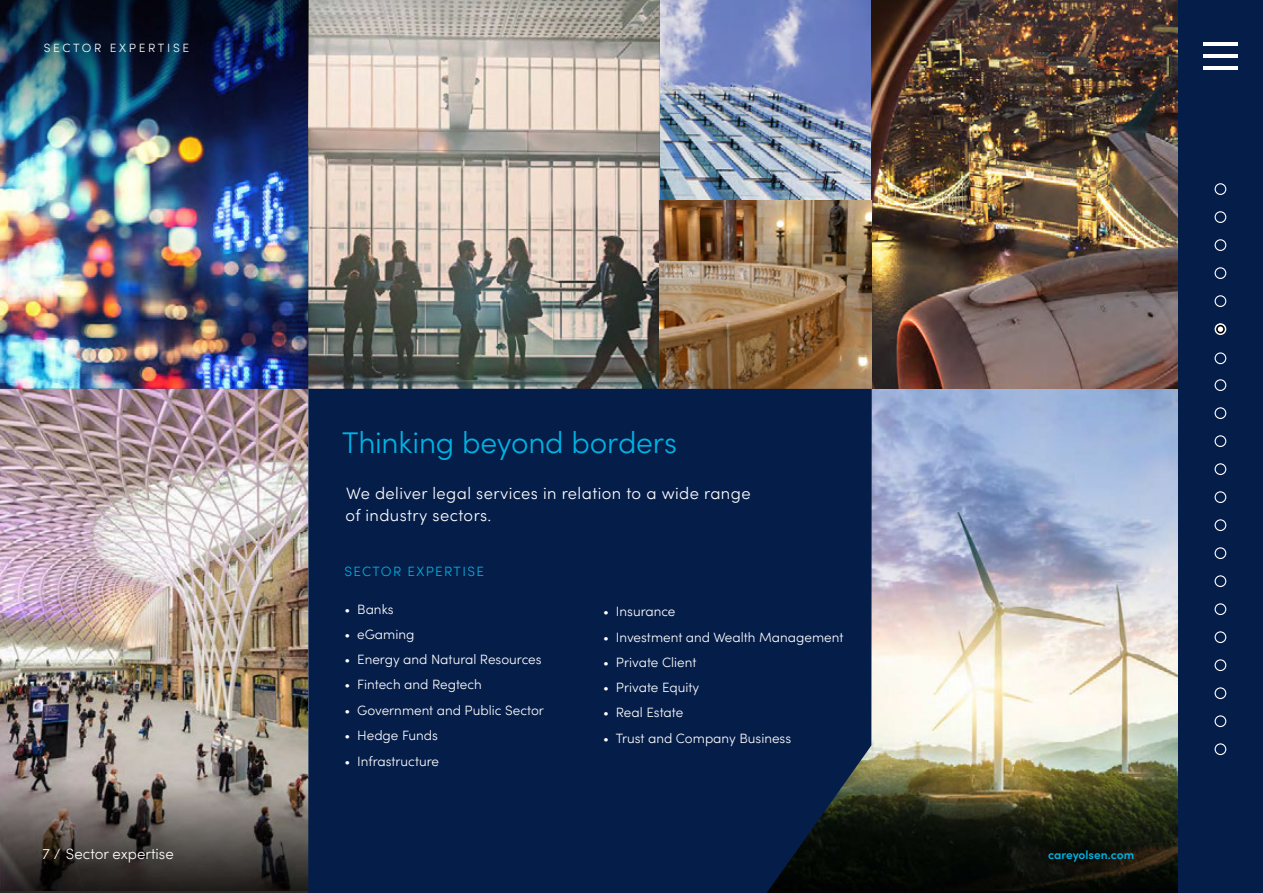
<style>
.page{position:relative;width:1263px;height:893px;background:#fff}
.page>*{position:absolute;margin:0;border:0;box-sizing:border-box;transform-origin:0 0}
.t1{font:300 30px "Sofia Pro";letter-spacing:-.01em;color:#00b3e3}
.t2{font:300 16.5px/21.6px "Sofia Pro";letter-spacing:.025em;color:#fff}
.t3{font:300 15px "Sofia Pro";color:#fff}
.t4{font:300 13.5px "Sofia Pro";color:#fff}
.t5{font:300 13.5px "Sofia Pro";letter-spacing:.1em;color:#00b3e3}
.t6{font:300 12px "Sofia Pro";letter-spacing:.22em;color:#fff}
.t7{font:600 12px "Sofia Pro";color:#00b3e3}
</style>
<div class="page">
<img style="left:0;top:148px;width:308px;height:241px">
<img style="left:0;top:389px;width:308px;height:388px">
<img style="left:872px;top:389px;width:306px;height:388px">
<img style="left:660px;top:0;width:212px;height:389px">
<img style="left:0;top:777px;width:308px;height:114px">
<img style="left:872px;top:777px;width:306px;height:113px">
<img style="left:872px;top:0;width:306px;height:389px">
<svg style="left:308px;top:0;width:352px;height:389px;background:#aca49b"></svg>
<img style="left:0;top:0;width:308px;height:148px">
<img style="left:308px;top:0;width:1px;height:148px">
<div style="left:1178px;top:0;width:85px;height:893px;background:#051d49"></div>
<div style="left:308px;top:389px;width:564px;height:504px;background:#051d49"></div>
<div style="left:1214px;top:183px;width:12px;height:12px;border:1px solid #fff;border-radius:50%"></div>
<div style="left:1214px;top:211px;width:12px;height:12px;border:1px solid #fff;border-radius:50%"></div>
<div style="left:1214px;top:239px;width:12px;height:12px;border:1px solid #fff;border-radius:50%"></div>
<div style="left:1214px;top:267px;width:12px;height:12px;border:1px solid #fff;border-radius:50%"></div>
<div style="left:1214px;top:295px;width:12px;height:12px;border:1px solid #fff;border-radius:50%"></div>
<div style="left:1215px;top:324px;width:11px;height:10px;background:#e9e9e9;border-radius:50%"></div>
<div style="left:1214px;top:323px;width:12px;height:12px;border:1px solid #fff;border-radius:50%"></div>
<div style="left:1217px;top:326px;width:7px;height:7px;background:#fff;border-radius:50%"></div>
<div style="left:1216px;top:325px;width:9px;height:9px;border:2px solid #000;border-radius:50%"></div>
<div style="left:1214px;top:352px;width:12px;height:12px;border:1px solid #fff;border-radius:50%"></div>
<div style="left:1214px;top:379px;width:12px;height:12px;border:1px solid #fff;border-radius:50%"></div>
<div style="left:1214px;top:407px;width:12px;height:12px;border:1px solid #fff;border-radius:50%"></div>
<div style="left:1214px;top:435px;width:12px;height:12px;border:1px solid #fff;border-radius:50%"></div>
<div style="left:1214px;top:463px;width:12px;height:12px;border:1px solid #fff;border-radius:50%"></div>
<div style="left:1214px;top:491px;width:12px;height:12px;border:1px solid #fff;border-radius:50%"></div>
<div style="left:1214px;top:519px;width:12px;height:12px;border:1px solid #fff;border-radius:50%"></div>
<div style="left:1214px;top:547px;width:12px;height:12px;border:1px solid #fff;border-radius:50%"></div>
<div style="left:1214px;top:575px;width:12px;height:12px;border:1px solid #fff;border-radius:50%"></div>
<div style="left:1214px;top:603px;width:12px;height:12px;border:1px solid #fff;border-radius:50%"></div>
<div style="left:1214px;top:631px;width:12px;height:12px;border:1px solid #fff;border-radius:50%"></div>
<div style="left:1214px;top:659px;width:12px;height:12px;border:1px solid #fff;border-radius:50%"></div>
<div style="left:1214px;top:687px;width:12px;height:12px;border:1px solid #fff;border-radius:50%"></div>
<div style="left:1214px;top:715px;width:12px;height:12px;border:1px solid #fff;border-radius:50%"></div>
<div style="left:1214px;top:743px;width:12px;height:12px;border:1px solid #fff;border-radius:50%"></div>
<hr style="left:1203px;top:43px;width:34px;height:3px;background:#fff">
<hr style="left:1203px;top:54px;width:34px;height:4px;background:#fff">
<hr style="left:1203px;top:66px;width:34px;height:3px;background:#fff">
<p class="t6" style="left:44px;top:39px;width:147px">SECTOR EXPERTISE</p>
<h1 class="t1" style="left:342px;top:421px;width:336px">Thinking beyond borders</h1>
<p class="t2" style="left:346px;top:482px;width:406px">We deliver legal services in relation to a wide range of industry sectors.</p>
<p class="t5" style="left:344px;top:561px;width:141px">SECTOR EXPERTISE</p>
<p class="t4" style="left:344px;top:599px;width:51px">• Banks</p>
<p class="t4" style="left:344px;top:624px;width:71px">• eGaming</p>
<p class="t4" style="left:344px;top:650px;width:199px">• Energy and Natural Resources</p>
<p class="t4" style="left:344px;top:675px;width:139px">• Fintech and Regtech</p>
<p class="t4" style="left:344px;top:700px;width:201px">• Government and Public Sector</p>
<p class="t4" style="left:344px;top:725px;width:95px">• Hedge Funds</p>
<p class="t4" style="left:344px;top:751px;width:96px">• Infrastructure</p>
<p class="t4" style="left:603px;top:602px;width:74px">• Insurance</p>
<p class="t4" style="left:603px;top:627px;width:242px">• Investment and Wealth Management</p>
<p class="t4" style="left:603px;top:652px;width:95px">• Private Client</p>
<p class="t4" style="left:603px;top:678px;width:98px">• Private Equity</p>
<p class="t4" style="left:603px;top:703px;width:82px">• Real Estate</p>
<p class="t4" style="left:603px;top:728px;width:190px">• Trust and Company Business</p>
<p class="t3" style="left:43px;top:843px;width:133px">7 / Sector expertise</p>
<p class="t7" style="left:1048px;top:846px;width:88px">careyolsen.com</p>
</div>
